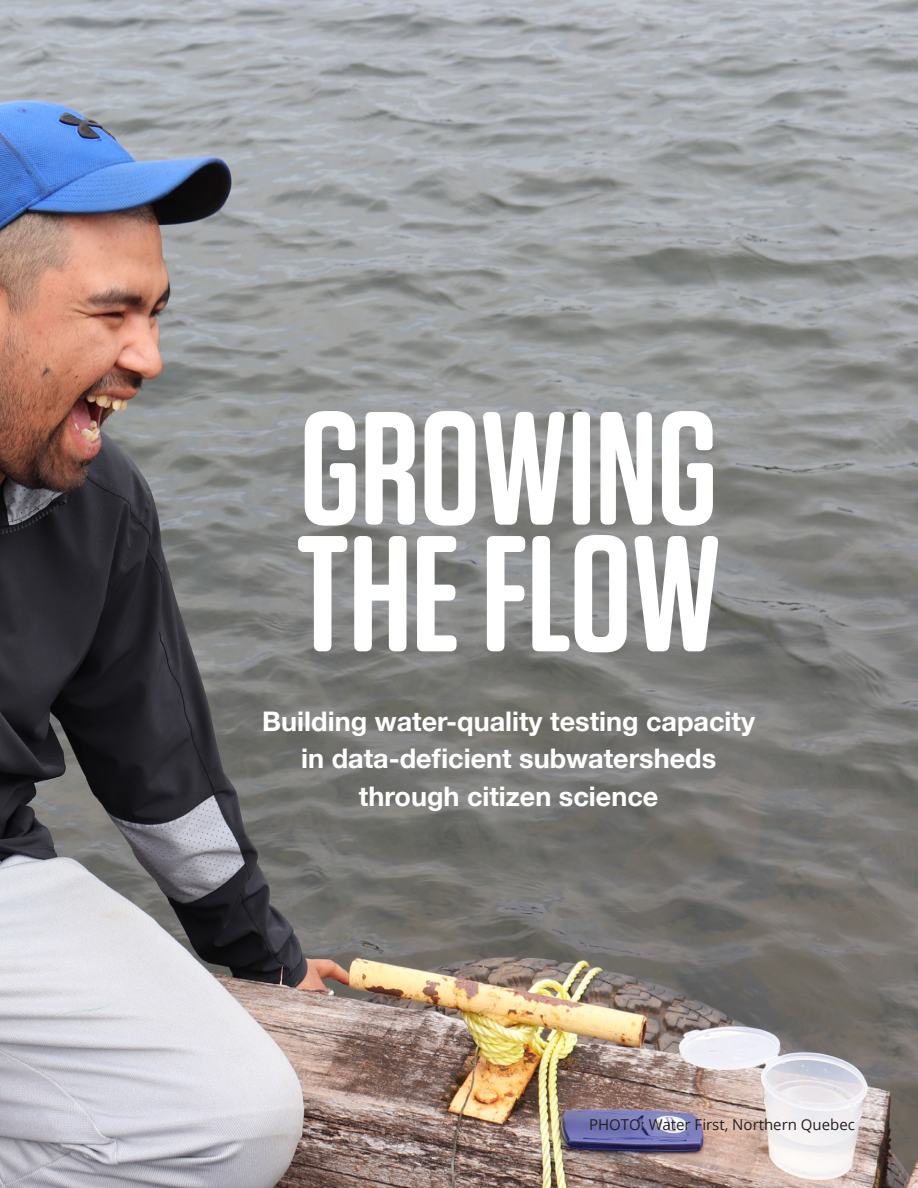
<style>
.page{position:relative;width:918px;height:1188px;background:#fff}
.page>*{position:absolute;margin:0;border:0;box-sizing:border-box;transform-origin:0 0}
.t1{font:600 164.7px "Tungsten Rounded";color:#fff}
.t2{font:600 160.8px "Tungsten Rounded";color:#fff}
.t3{font:700 27px/37.5px "Helvetica Neue";color:#fff;text-align:center}
.t4{font:15px "Open Sans";color:#231f20}
</style>
<div class="page">
<img style="left:0;top:0;width:918px;height:1188px">
<p class="t2" style="left:300px;top:388px;width:419px">GROWING</p>
<p class="t1" style="left:296px;top:512px;width:426px">THE FLOW</p>
<p class="t3" style="left:262px;top:703px;width:494px">Building water-quality testing capacity in data-deficient subwatersheds through citizen science</p>
<p class="t4" style="left:589px;top:1114px;width:267px">PHOTO: Water First, Northern Quebec</p>
</div>
